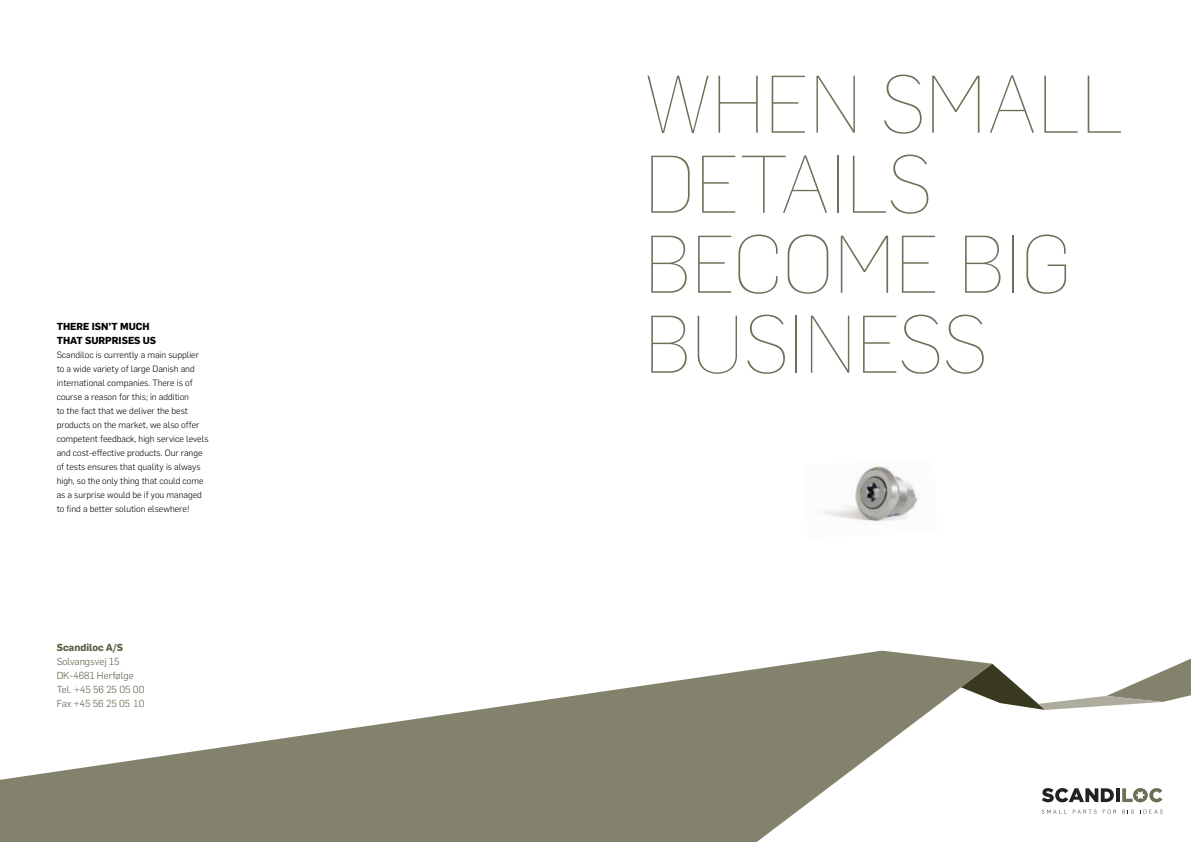
<style>
.page{position:relative;width:1191px;height:842px;background:#fff}
.page>*{position:absolute;margin:0;border:0;box-sizing:border-box;transform-origin:0 0}
.t1{font:100 80px/80px "Flama";color:#6f6e57}
.t2{font:300 10px/14px "Flama";color:#5d5d44}
.t3{font:700 10px/14px "Flama";color:#000}
.t4{font:700 10px "Flama";color:#5d5d44}
.t5{font:300 9px/14px "Flama";color:#000}
</style>
<div class="page">
<svg style="left:1042px;top:788px;width:71px;height:14px"></svg>
<svg style="left:1116px;top:788px;width:3px;height:14px"></svg>
<svg style="left:1122px;top:788px;width:40px;height:14px"></svg>
<svg style="left:1041px;top:810px;width:25px;height:4px"></svg>
<svg style="left:1072px;top:810px;width:24px;height:4px"></svg>
<svg style="left:1102px;top:810px;width:14px;height:4px"></svg>
<svg style="left:1122px;top:810px;width:11px;height:4px"></svg>
<svg style="left:1140px;top:810px;width:22px;height:4px"></svg>
<img style="left:823px;top:466px;width:95px;height:56px">
<svg style="left:992px;top:659px;width:199px;height:51px"></svg>
<svg style="left:0;top:651px;width:992px;height:191px;fill:#83826c"></svg>
<p class="t3" style="left:57px;top:319px;width:101px">THERE ISN’T MUCH<br>THAT SURPRISES US</p>
<p class="t5" style="left:57px;top:347px;width:153px">Scandiloc is currently a main supplier to a wide variety of large Danish and international companies. There is of course a reason for this; in addition<br>to the fact that we deliver the best products on the market, we also offer competent feedback, high service levels and cost-effective products. Our range of tests ensures that quality is always high, so the only thing that could come as a surprise would be if you managed to find a better solution elsewhere!</p>
<p class="t4" style="left:57px;top:640px;width:68px">SCANDILOC A/S</p>
<p class="t2" style="left:57px;top:654px;width:89px">Solvangsvej 15<br>DK-4681 Herfølge<br>Tel. +45 56 25 05 00<br>Fax +45 56 25 05 10</p>
<h1 class="t1" style="left:644px;top:61px;width:481px">WHEN SMALL<br>DETAILS<br>BECOME BIG<br>BUSINESS</h1>
</div>
